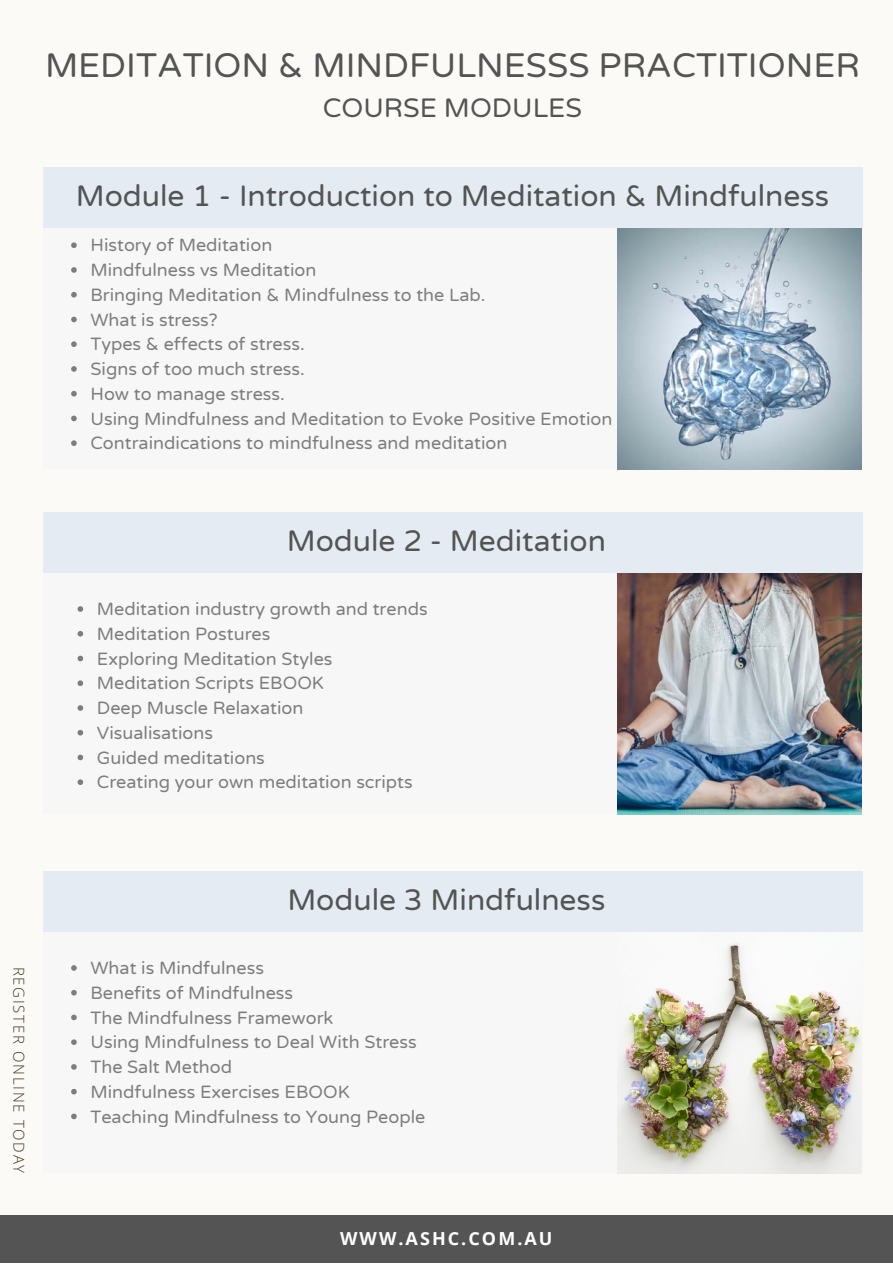
<style>
.page{position:relative;width:893px;height:1264px;background:#fff}
.page>*{position:absolute;margin:0;border:0;box-sizing:border-box;transform-origin:0 0}
.t1{font:34.5px "Varela Round";color:#545454}
.t2{font:30px "Varela Round";color:#545454}
.t3{font:27px "Varela Round";color:#545454}
.t4{font:18px/24.8px "Varela Round";color:#545454}
.t5{font:700 18px "Open Sans";letter-spacing:.115em;color:#fffefe}
.t6{font:300 15px "Open Sans";letter-spacing:.115em;color:#4a3728}
</style>
<div class="page">
<div style="left:0;top:0;width:892px;height:1262px;background:#fbfaf7"></div>
<div style="left:43px;top:167px;width:819px;height:301px;background:#f6f7f6"></div>
<div style="left:43px;top:871px;width:819px;height:301px;background:#f6f7f6"></div>
<div style="left:43px;top:512px;width:819px;height:301px;background:#f6f7f6"></div>
<img style="left:617px;top:944px;width:244px;height:229px">
<img style="left:617px;top:573px;width:244px;height:241px">
<div style="left:0;top:1215px;width:892px;height:47px;background:#545454"></div>
<div style="left:43px;top:167px;width:819px;height:61px;background:#e3ebf2"></div>
<div style="left:43px;top:871px;width:819px;height:60px;background:#e3ebf2"></div>
<div style="left:43px;top:512px;width:819px;height:61px;background:#e3ebf2"></div>
<svg style="left:71px;top:242px;width:6px;height:6px"></svg>
<svg style="left:71px;top:267px;width:6px;height:6px"></svg>
<svg style="left:71px;top:292px;width:6px;height:5px"></svg>
<svg style="left:71px;top:316px;width:6px;height:6px"></svg>
<svg style="left:71px;top:341px;width:6px;height:6px"></svg>
<svg style="left:71px;top:366px;width:6px;height:6px"></svg>
<svg style="left:71px;top:391px;width:6px;height:5px"></svg>
<svg style="left:71px;top:415px;width:6px;height:6px"></svg>
<svg style="left:71px;top:440px;width:6px;height:6px"></svg>
<svg style="left:71px;top:965px;width:6px;height:5px"></svg>
<svg style="left:71px;top:990px;width:6px;height:5px"></svg>
<svg style="left:71px;top:1014px;width:6px;height:6px"></svg>
<svg style="left:71px;top:1039px;width:6px;height:5px"></svg>
<svg style="left:71px;top:1064px;width:6px;height:5px"></svg>
<svg style="left:71px;top:1088px;width:6px;height:6px"></svg>
<svg style="left:71px;top:1113px;width:6px;height:6px"></svg>
<svg style="left:78px;top:606px;width:5px;height:6px"></svg>
<svg style="left:78px;top:631px;width:5px;height:5px"></svg>
<svg style="left:78px;top:655px;width:5px;height:6px"></svg>
<svg style="left:78px;top:680px;width:5px;height:6px"></svg>
<svg style="left:78px;top:705px;width:5px;height:5px"></svg>
<svg style="left:78px;top:730px;width:5px;height:5px"></svg>
<svg style="left:78px;top:754px;width:5px;height:6px"></svg>
<svg style="left:78px;top:779px;width:5px;height:6px"></svg>
<img style="left:617px;top:228px;width:244px;height:241px">
<h1 class="t1" style="left:45px;top:45px;width:816px">MEDITATION &amp; MINDFULNESSS PRACTITIONER</h1>
<h3 class="t3" style="left:323px;top:92px;width:261px">COURSE MODULES</h3>
<h2 class="t2" style="left:76px;top:178px;width:755px">Module 1 - Introduction to Meditation &amp; Mindfulness</h2>
<p class="t4" style="left:90px;top:233px;width:523px">History of Meditation<br>Mindfulness vs Meditation<br>Bringing Meditation &amp; Mindfulness to the Lab.<br>What is stress?<br>Types &amp; effects of stress.<br>Signs of too much stress.<br>How to manage stress.<br>Using Mindfulness and Meditation to Evoke Positive Emotion<br>Contraindications to mindfulness and meditation</p>
<h2 class="t2" style="left:287px;top:523px;width:321px">Module 2 - Meditation</h2>
<p class="t4" style="left:97px;top:597px;width:332px">Meditation industry growth and trends<br>Meditation Postures<br>Exploring Meditation Styles<br>Meditation Scripts EBOOK<br>Deep Muscle Relaxation<br>Visualisations<br>Guided meditations<br>Creating your own meditation scripts</p>
<p class="t6" style="left:29px;top:966px;width:208px;rotate:90deg">REGISTER ONLINE TODAY</p>
<h2 class="t2" style="left:287px;top:882px;width:319px">Module 3 Mindfulness</h2>
<p class="t4" style="left:90px;top:956px;width:336px">What is Mindfulness<br>Benefits of Mindfulness<br>The Mindfulness Framework<br>Using Mindfulness to Deal With Stress<br>The Salt Method<br>Mindfulness Exercises EBOOK<br>Teaching Mindfulness to Young People</p>
<p class="t5" style="left:340px;top:1225px;width:214px">WWW.ASHC.COM.AU</p>
</div>
